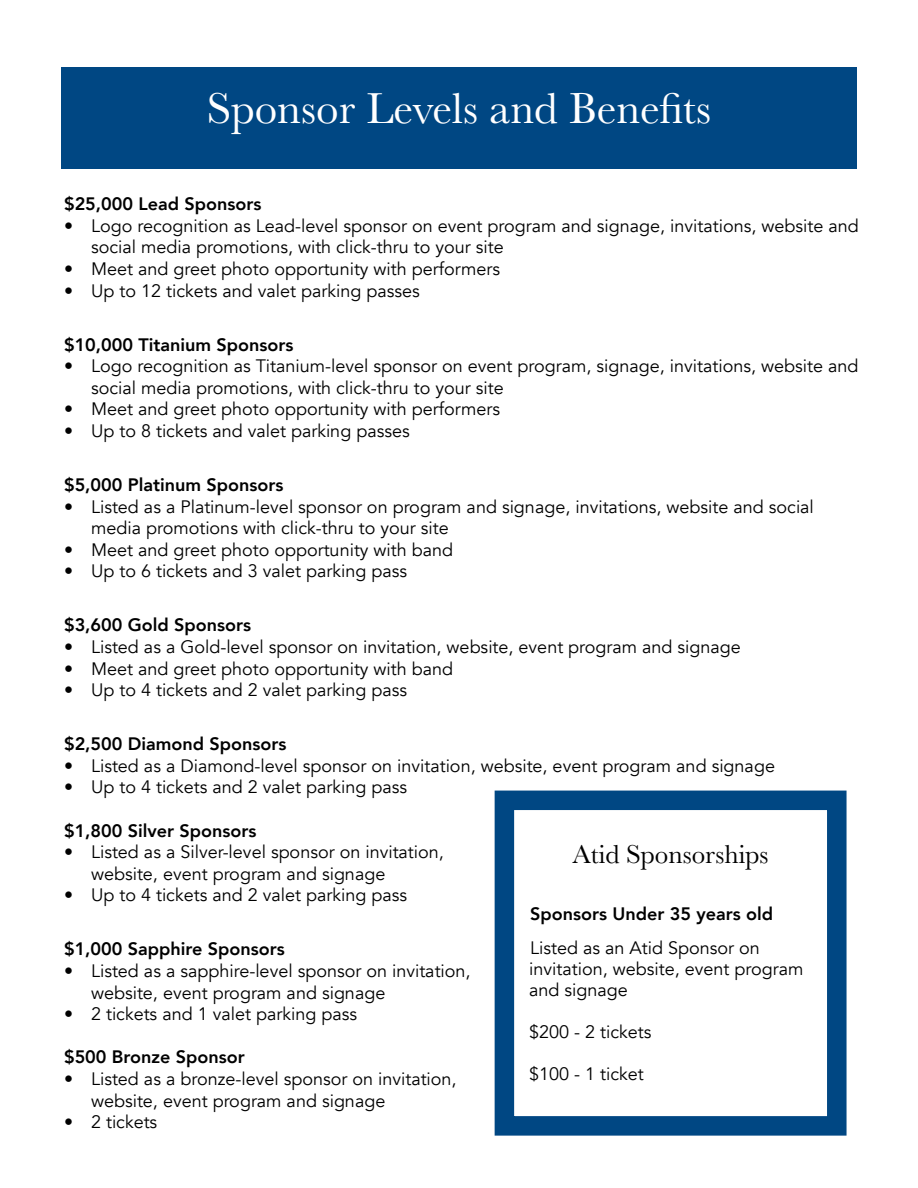
<style>
.page{position:relative;width:918px;height:1188px;background:#fff}
.page>*{position:absolute;margin:0;border:0;box-sizing:border-box;transform-origin:0 0}
.t1{font:45px "Baskerville";color:#fff}
.t2{font:27px "Baskerville";color:#000}
.t3{font:18px/21.6px "Avenir";color:#000}
.t4{font:800 18px "Avenir";color:#000}
</style>
<div class="page">
<div style="left:495px;top:791px;width:352px;height:345px;border:20px solid #004783"></div>
<div style="left:61px;top:68px;width:796px;height:101px;background:#004783"></div>
<h1 class="t1" style="left:207px;top:79px;width:506px">Sponsor Levels and Benefits</h1>
<p class="t4" style="left:64px;top:190px;width:199px">$25,000 Lead Sponsors</p>
<p class="t3" style="left:91px;top:215px;width:769px;text-indent:-27px">• Logo recognition as Lead-level sponsor on event program and signage, invitations, website and social media promotions, with click-thru to your site</p>
<p class="t3" style="left:64px;top:258px;width:438px">• Meet and greet photo opportunity with performers</p>
<p class="t3" style="left:64px;top:280px;width:357px">• Up to 12 tickets and valet parking passes</p>
<p class="t4" style="left:64px;top:330px;width:231px">$10,000 Titanium Sponsors</p>
<p class="t3" style="left:91px;top:356px;width:769px;text-indent:-27px">• Logo recognition as Titanium-level sponsor on event program, signage, invitations, website and social media promotions, with click-thru to your site</p>
<p class="t3" style="left:64px;top:399px;width:438px">• Meet and greet photo opportunity with performers</p>
<p class="t3" style="left:64px;top:420px;width:347px">• Up to 8 tickets and valet parking passes</p>
<p class="t4" style="left:64px;top:471px;width:221px">$5,000 Platinum Sponsors</p>
<p class="t3" style="left:91px;top:496px;width:724px;text-indent:-27px">• Listed as a Platinum-level sponsor on program and signage, invitations, website and social media promotions with click-thru to your site</p>
<p class="t3" style="left:64px;top:539px;width:391px">• Meet and greet photo opportunity with band</p>
<p class="t3" style="left:64px;top:561px;width:345px">• Up to 6 tickets and 3 valet parking pass</p>
<p class="t4" style="left:64px;top:611px;width:189px">$3,600 Gold Sponsors</p>
<p class="t3" style="left:64px;top:636px;width:678px">• Listed as a Gold-level sponsor on invitation, website, event program and signage</p>
<p class="t3" style="left:64px;top:658px;width:391px">• Meet and greet photo opportunity with band</p>
<p class="t3" style="left:64px;top:680px;width:345px">• Up to 4 tickets and 2 valet parking pass</p>
<p class="t4" style="left:64px;top:730px;width:224px">$2,500 Diamond Sponsors</p>
<p class="t3" style="left:64px;top:755px;width:712px">• Listed as a Diamond-level sponsor on invitation, website, event program and signage</p>
<p class="t3" style="left:64px;top:777px;width:345px">• Up to 4 tickets and 2 valet parking pass</p>
<p class="t4" style="left:64px;top:816px;width:194px">$1,800 Silver Sponsors</p>
<p class="t3" style="left:91px;top:842px;width:354px;text-indent:-27px">• Listed as a Silver-level sponsor on invitation, website, event program and signage</p>
<p class="t3" style="left:64px;top:885px;width:345px">• Up to 4 tickets and 2 valet parking pass</p>
<p class="t4" style="left:64px;top:935px;width:222px">$1,000 Sapphire Sponsors</p>
<p class="t3" style="left:91px;top:960px;width:381px;text-indent:-27px">• Listed as a sapphire-level sponsor on invitation, website, event program and signage</p>
<p class="t3" style="left:64px;top:1004px;width:295px">• 2 tickets and 1 valet parking pass</p>
<p class="t4" style="left:64px;top:1043px;width:182px">$500 Bronze Sponsor</p>
<p class="t3" style="left:91px;top:1068px;width:367px;text-indent:-27px">• Listed as a bronze-level sponsor on invitation, website, event program and signage</p>
<p class="t3" style="left:64px;top:1112px;width:95px">• 2 tickets</p>
<h2 class="t2" style="left:573px;top:837px;width:198px">Atid Sponsorships</h2>
<p class="t4" style="left:530px;top:899px;width:244px">Sponsors Under 35 years old</p>
<p class="t3" style="left:529px;top:938px;width:276px;line-height:21px">Listed as an Atid Sponsor on invitation, website, event program and signage</p>
<p class="t3" style="left:529px;top:1022px;width:124px">$200 - 2 tickets</p>
<p class="t3" style="left:529px;top:1064px;width:116px">$100 - 1 ticket</p>
</div>
